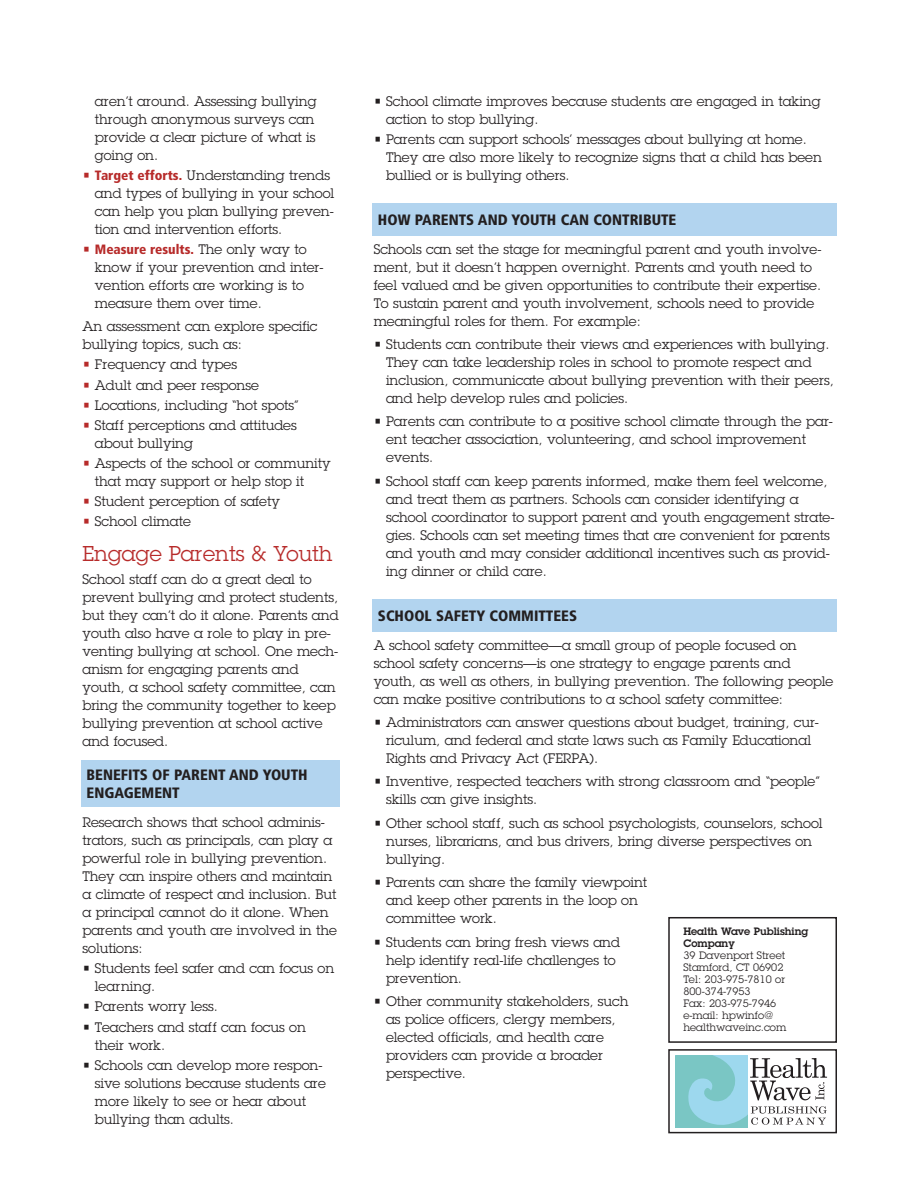
<style>
.page{position:relative;width:918px;height:1188px;background:#fff}
.page>*{position:absolute;margin:0;border:0;box-sizing:border-box;transform-origin:0 0}
.t1{font:21px "Lubalin Graph";color:#b72b2a}
.t2{font:900 condensed 15px/18px "Frutiger";color:#231f20}
.t3{font:13.5px/18px "Lubalin Graph";color:#231f20}
.t4{font:900 condensed 13.5px "Frutiger";color:#b72b2a}
.t5{font:10.5px/12px "Lubalin Graph";color:#231f20}
.t6{font:600 10.5px/12px "Lubalin Graph";color:#231f20}
.s1{color:#b72b2a}
.s2{font-family:"Frutiger";font-weight:900;font-stretch:condensed;color:#b72b2a}
.s3{font-family:"Lubalin Graph";font-weight:400;font-stretch:normal}
.s4{font-family:"Lubalin Graph";font-weight:400;font-stretch:normal;color:#231f20}
</style>
<div class="page">
<div style="left:372px;top:599px;width:465px;height:33px;background:#b2d4ef"></div>
<div style="left:81px;top:761px;width:259px;height:46px;background:#b2d4ef"></div>
<div style="left:372px;top:203px;width:465px;height:33px;background:#b2d4ef"></div>
<div style="left:668px;top:1049px;width:169px;height:84px;border:2px solid #231f20"></div>
<div style="left:668px;top:917px;width:169px;height:126px;border:2px solid #231f20"></div>
<svg style="left:676px;top:1056px;width:151px;height:72px"></svg>
<p class="t3" style="left:95px;top:92px;width:223px">aren’t around. Assessing bullying through anonymous surveys can provide a clear picture of what is going on.</p>
<p class="t3" style="left:95px;top:166px;width:241px;text-indent:-12px"><span class="s1">•</span> <span class="s2">Target efforts.</span> Understanding trends and types of bullying in your school can help you plan bullying preven&shy;tion and intervention efforts.</p>
<p class="t4" style="left:83px;top:241px;width:226px"><span class="s3">•</span> Measure results. <span class="s4">The only way to</span></p>
<p class="t3" style="left:95px;top:258px;width:230px">know if your prevention and inter&shy;vention efforts are working is to measure them over time.</p>
<p class="t3" style="left:83px;top:317px;width:237px">An assessment can explore specific bullying topics, such as:</p>
<p class="t3" style="left:83px;top:355px;width:156px"><span class="s1">•</span> Frequency and types</p>
<p class="t3" style="left:83px;top:376px;width:178px"><span class="s1">•</span> Adult and peer response</p>
<p class="t3" style="left:83px;top:396px;width:218px"><span class="s1">•</span> Locations, including “hot spots”</p>
<p class="t3" style="left:95px;top:416px;width:203px;text-indent:-12px"><span class="s1">•</span> Staff perceptions and attitudes about bullying</p>
<p class="t3" style="left:95px;top:454px;width:237px;text-indent:-12px"><span class="s1">•</span> Aspects of the school or community that may support or help stop it</p>
<p class="t3" style="left:83px;top:492px;width:199px"><span class="s1">•</span> Student perception of safety</p>
<p class="t3" style="left:83px;top:512px;width:110px"><span class="s1">•</span> School climate</p>
<h1 class="t1" style="left:82px;top:540px;width:251px">Engage Parents &amp; Youth</h1>
<p class="t3" style="left:82px;top:570px;width:258px">School staff can do a great deal to prevent bullying and protect students, but they can’t do it alone. Parents and youth also have a role to play in pre&shy;venting bullying at school. One mech&shy;anism for engaging parents and youth, a school safety committee, can bring the community together to keep bullying prevention at school active and focused.</p>
<p class="t2" style="left:87px;top:766px;width:223px">BENEFITS OF PARENT AND YOUTH<br>ENGAGEMENT</p>
<p class="t3" style="left:82px;top:813px;width:256px">Research shows that school adminis&shy;trators, such as principals, can play a powerful role in bullying prevention.<br>They can inspire others and maintain a climate of respect and inclusion. But a principal cannot do it alone. When parents and youth are involved in the solutions:</p>
<p class="t3" style="left:95px;top:959px;width:241px;text-indent:-12px">• Students feel safer and can focus on learning.</p>
<p class="t3" style="left:82px;top:997px;width:137px">• Parents worry less.</p>
<p class="t3" style="left:95px;top:1018px;width:213px;text-indent:-12px">• Teachers and staff can focus on their work.</p>
<p class="t3" style="left:95px;top:1056px;width:233px;text-indent:-12px">• Schools can develop more respon&shy;sive solutions because students are more likely to see or hear about bullying than adults.</p>
<p class="t3" style="left:386px;top:92px;width:436px;text-indent:-12px">• School climate improves because students are engaged in taking action to stop bullying.</p>
<p class="t3" style="left:386px;top:130px;width:437px;text-indent:-12px">• Parents can support schools’ messages about bullying at home.<br>They are also more likely to recognize signs that a child has been bullied or is bullying others.</p>
<p class="t2" style="left:378px;top:211px;width:300px">HOW PARENTS AND YOUTH CAN CONTRIBUTE</p>
<p class="t3" style="left:374px;top:240px;width:449px">Schools can set the stage for meaningful parent and youth involve&shy;ment, but it doesn’t happen overnight. Parents and youth need to feel valued and be given opportunities to contribute their expertise.<br>To sustain parent and youth involvement, schools need to provide meaningful roles for them. For example:</p>
<p class="t3" style="left:386px;top:335px;width:449px;text-indent:-12px">• Students can contribute their views and experiences with bullying.<br>They can take leadership roles in school to promote respect and inclusion, communicate about bullying prevention with their peers, and help develop rules and policies.</p>
<p class="t3" style="left:386px;top:412px;width:448px;text-indent:-12px">• Parents can contribute to a positive school climate through the par&shy;ent teacher association, volunteering, and school improvement events.</p>
<p class="t3" style="left:386px;top:472px;width:450px;text-indent:-12px">• School staff can keep parents informed, make them feel welcome, and treat them as partners. Schools can consider identifying a school coordinator to support parent and youth engagement strate&shy;gies. Schools can set meeting times that are convenient for parents and youth and may consider additional incentives such as provid&shy;ing dinner or child care.</p>
<p class="t2" style="left:378px;top:607px;width:201px">SCHOOL SAFETY COMMITTEES</p>
<p class="t3" style="left:374px;top:636px;width:461px">A school safety committee—a small group of people focused on school safety concerns—is one strategy to engage parents and youth, as well as others, in bullying prevention. The following people can make positive contributions to a school safety committee:</p>
<p class="t3" style="left:386px;top:713px;width:434px;text-indent:-12px">• Administrators can answer questions about budget, training, cur&shy;riculum, and federal and state laws such as Family Educational<br>Rights and Privacy Act (FERPA).</p>
<p class="t3" style="left:386px;top:772px;width:435px;text-indent:-12px">• Inventive, respected teachers with strong classroom and “people” skills can give insights.</p>
<p class="t3" style="left:386px;top:814px;width:438px;text-indent:-12px">• Other school staff, such as school psychologists, counselors, school nurses, librarians, and bus drivers, bring diverse perspectives on bullying.</p>
<p class="t3" style="left:386px;top:873px;width:263px;text-indent:-12px">• Parents can share the family viewpoint and keep other parents in the loop on committee work.</p>
<p class="t3" style="left:386px;top:933px;width:236px;text-indent:-12px">• Students can bring fresh views and help identify real-life challenges to prevention.</p>
<p class="t3" style="left:386px;top:992px;width:244px;text-indent:-12px">• Other community stakeholders, such as police officers, clergy members, elected officials, and health care providers can provide a broader perspective.</p>
<p class="t6" style="left:683px;top:925px;width:127px">Health Wave Publishing<br>Company</p>
<p class="t5" style="left:683px;top:949px;width:104px">39 Davenport Street<br>Stamford, CT 06902<br>Tel: 203-975-7810 or<br>800-374-7953<br>Fax: 203-975-7946 e-mail: hpwinfo@ healthwaveinc.com</p>
</div>
